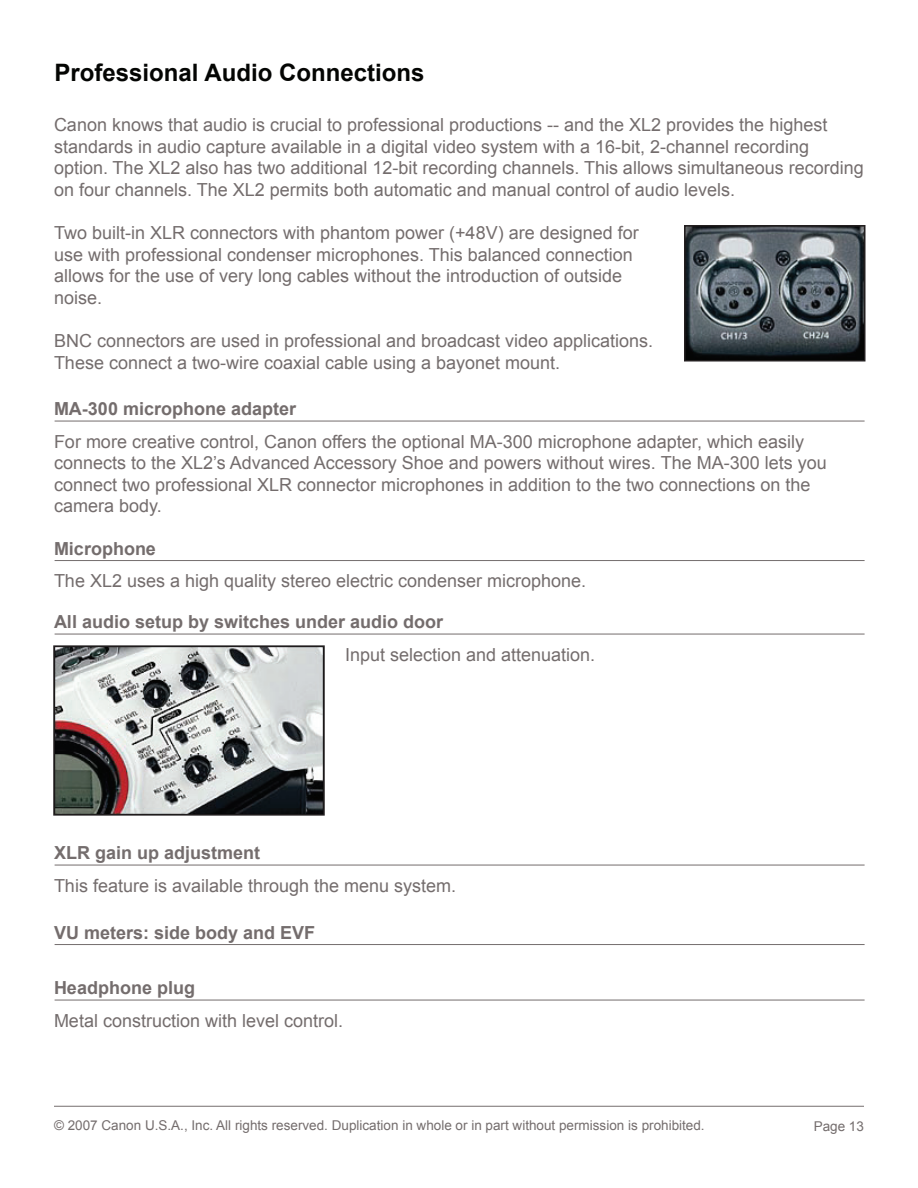
<style>
.page{position:relative;width:918px;height:1188px;background:#fff}
.page>*{position:absolute;margin:0;border:0;box-sizing:border-box;transform-origin:0 0}
.t1{font:700 24px "Arial";color:#040503}
.t2{font:18px/21.6px "Arial";color:#746d6d}
.t3{font:700 18px "Arial";color:#746d6d}
.t4{font:13.5px "Arial";color:#746d6d}
</style>
<div class="page">
<hr style="left:54px;top:1106px;width:810px;height:1px;background:#746d6d">
<hr style="left:55px;top:421px;width:810px;height:1px;background:#746d6d">
<hr style="left:55px;top:560px;width:810px;height:1px;background:#746d6d">
<hr style="left:55px;top:634px;width:810px;height:1px;background:#746d6d">
<img style="left:687px;top:228px;width:176px;height:131px">
<div style="left:684px;top:225px;width:182px;height:137px;border:2px solid #231f20"></div>
<img style="left:56px;top:648px;width:266px;height:165px">
<div style="left:53px;top:645px;width:272px;height:171px;border:2px solid #231f20"></div>
<hr style="left:55px;top:865px;width:810px;height:1px;background:#746d6d">
<hr style="left:55px;top:944px;width:810px;height:1px;background:#746d6d">
<hr style="left:55px;top:1000px;width:810px;height:1px;background:#746d6d">
<h1 class="t1" style="left:55px;top:57px;width:371px">Professional Audio Connections</h1>
<p class="t2" style="left:54px;top:114px;width:811px">Canon knows that audio is crucial to professional productions -- and the XL2 provides the highest standards in audio capture available in a digital video system with a 16-bit, 2-channel recording option. The XL2 also has two additional 12-bit recording channels. This allows simultaneous recording on four channels. The XL2 permits both automatic and manual control of audio levels.</p>
<p class="t2" style="left:54px;top:222px;width:586px">Two built-in XLR connectors with phantom power (+48V) are designed for use with professional condenser microphones. This balanced connection allows for the use of very long cables without the introduction of outside noise.</p>
<p class="t2" style="left:54px;top:330px;width:601px">BNC connectors are used in professional and broadcast video applications.<br>These connect a two-wire coaxial cable using a bayonet mount.</p>
<p class="t3" style="left:54px;top:397px;width:244px">MA-300 microphone adapter</p>
<p class="t2" style="left:54px;top:431px;width:774px">For more creative control, Canon offers the optional MA-300 microphone adapter, which easily connects to the XL2’s Advanced Accessory Shoe and powers without wires. The MA-300 lets you connect two professional XLR connector microphones in addition to the two connections on the camera body.</p>
<p class="t3" style="left:54px;top:537px;width:104px">Microphone</p>
<p class="t2" style="left:54px;top:570px;width:534px">The XL2 uses a high quality stereo electric condenser microphone.</p>
<p class="t3" style="left:54px;top:610px;width:391px">All audio setup by switches under audio door</p>
<p class="t2" style="left:345px;top:644px;width:252px">Input selection and attenuation.</p>
<p class="t3" style="left:54px;top:841px;width:208px">XLR gain up adjustment</p>
<p class="t2" style="left:54px;top:875px;width:404px">This feature is available through the menu system.</p>
<p class="t3" style="left:54px;top:921px;width:263px">VU meters: side body and EVF</p>
<p class="t3" style="left:54px;top:976px;width:143px">Headphone plug</p>
<p class="t2" style="left:54px;top:1010px;width:291px">Metal construction with level control.</p>
<p class="t4" style="left:54px;top:1116px;width:652px">© 2007 Canon U.S.A., Inc. All rights reserved. Duplication in whole or in part without permission is prohibited.</p>
<p class="t4" style="left:814px;top:1117px;width:51px">Page 13</p>
</div>
